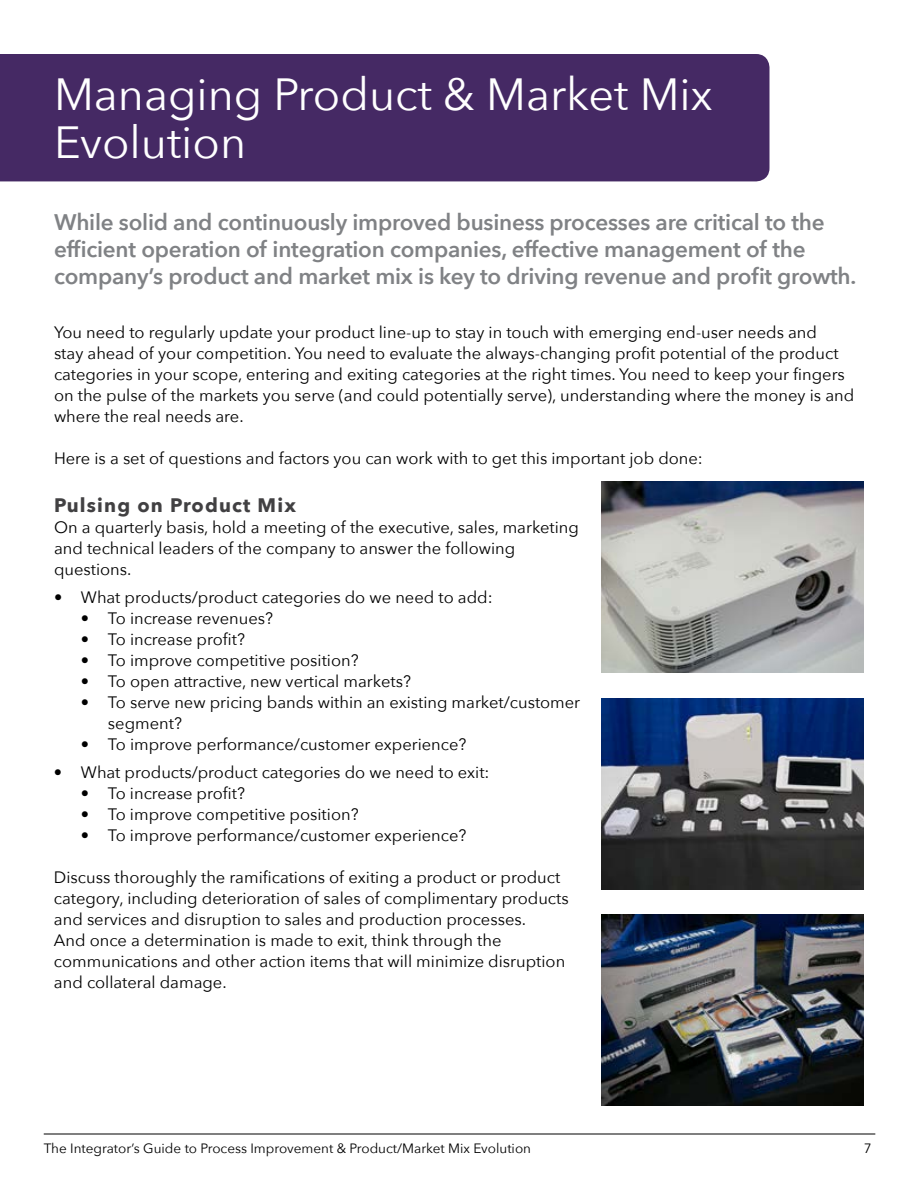
<style>
.page{position:relative;width:918px;height:1188px;background:#fff}
.page>*{position:absolute;margin:0;border:0;box-sizing:border-box;transform-origin:0 0}
.t1{font:45px/48px "Avenir Next";color:#fff}
.t2{font:600 22.5px/27px "Avenir Next";letter-spacing:-.01em;color:#808285}
.t3{font:700 19.5px "Avenir Next";letter-spacing:.06em;color:#414042}
.t4{font:16.5px/21px "Avenir Next";color:#000}
.t5{font:13.5px "Avenir Next";color:#000}
</style>
<div class="page">
<hr style="left:44px;top:1134px;width:831px;height:1px;background:#000">
<div style="left:0;top:54px;width:769px;height:127px;background:#452964"></div>
<img style="left:601px;top:482px;width:263px;height:191px">
<img style="left:601px;top:698px;width:263px;height:191px">
<img style="left:601px;top:915px;width:263px;height:191px">
<h1 class="t1" style="left:54px;top:68px;width:660px">Managing Product &amp; Market Mix<br>Evolution</h1>
<h2 class="t2" style="left:54px;top:208px;width:804px">While solid and continuously improved business processes are critical to the efficient operation of integration companies, effective management of the company’s product and market mix is key to driving revenue and profit growth.</h2>
<p class="t4" style="left:54px;top:321px;width:802px">You need to regularly update your product line-up to stay in touch with emerging end-user needs and<br>stay ahead of your competition. You need to evaluate the always-changing profit potential of the product categories in your scope, entering and exiting categories at the right times. You need to keep your fingers on the pulse of the markets you serve (and could potentially serve), understanding where the money is and where the real needs are.</p>
<p class="t4" style="left:54px;top:447px;width:650px">Here is a set of questions and factors you can work with to get this important job done:</p>
<p class="t3" style="left:54px;top:489px;width:243px">Pulsing on Product Mix</p>
<p class="t4" style="left:54px;top:516px;width:526px">On a quarterly basis, hold a meeting of the executive, sales, marketing and technical leaders of the company to answer the following questions.</p>
<p class="t4" style="left:54px;top:586px;width:440px">• What products/product categories do we need to add:</p>
<p class="t4" style="left:81px;top:607px;width:194px">• To increase revenues?</p>
<p class="t4" style="left:81px;top:628px;width:166px">• To increase profit?</p>
<p class="t4" style="left:81px;top:649px;width:279px">• To improve competitive position?</p>
<p class="t4" style="left:81px;top:670px;width:331px">• To open attractive, new vertical markets?</p>
<p class="t4" style="left:108px;top:691px;width:474px;text-indent:-27px">• To serve new pricing bands within an existing market/customer segment?</p>
<p class="t4" style="left:81px;top:733px;width:387px">• To improve performance/customer experience?</p>
<p class="t4" style="left:54px;top:761px;width:437px">• What products/product categories do we need to exit:</p>
<p class="t4" style="left:81px;top:782px;width:166px">• To increase profit?</p>
<p class="t4" style="left:81px;top:803px;width:279px">• To improve competitive position?</p>
<p class="t4" style="left:81px;top:824px;width:387px">• To improve performance/customer experience?</p>
<p class="t4" style="left:54px;top:866px;width:516px">Discuss thoroughly the ramifications of exiting a product or product category, including deterioration of sales of complimentary products and services and disruption to sales and production processes.<br>And once a determination is made to exit, think through the communications and other action items that will minimize disruption and collateral damage.</p>
<p class="t5" style="left:44px;top:1137px;width:489px">The Integrator’s Guide to Process Improvement &amp; Product/Market Mix Evolution</p>
<p class="t5" style="left:864px;top:1137px;width:9px">7</p>
</div>
